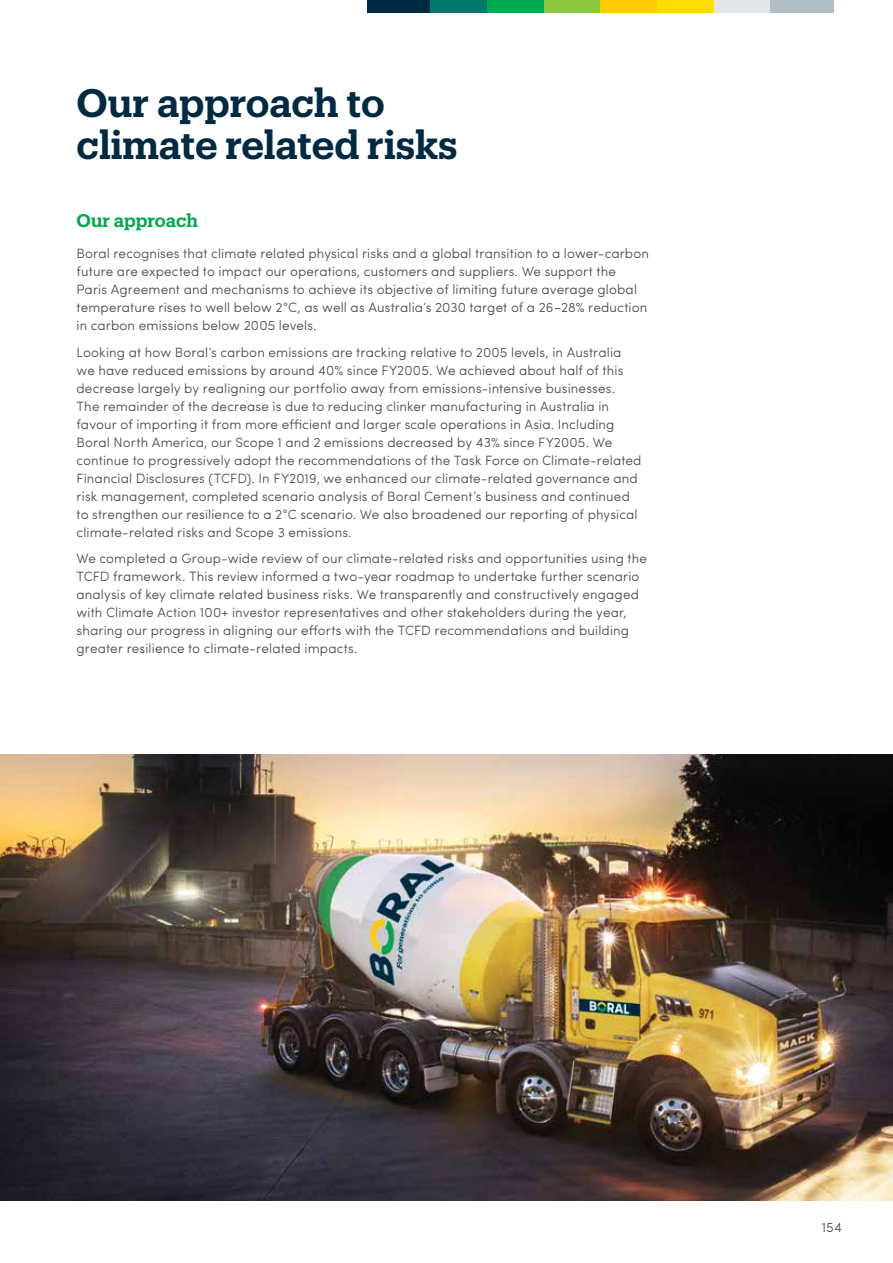
<style>
.page{position:relative;width:893px;height:1263px;background:#fff}
.page>*{position:absolute;margin:0;border:0;box-sizing:border-box;transform-origin:0 0}
.t1{font:600 39px/42px "Produkt";letter-spacing:-.005em;color:#002a41}
.t2{font:600 18px "Produkt";letter-spacing:-.005em;color:#00a94f}
.t3{font:300 13.5px/18px "Sofia Pro";letter-spacing:.01em;color:#4d4d4f}
</style>
<div class="page">
<div style="left:367px;top:0;width:63px;height:13px;background:#002a41"></div>
<div style="left:430px;top:0;width:57px;height:13px;background:#00796b"></div>
<div style="left:487px;top:0;width:57px;height:13px;background:#00a94f"></div>
<div style="left:544px;top:0;width:56px;height:13px;background:#8dc63f"></div>
<div style="left:600px;top:0;width:57px;height:13px;background:#ffcb05"></div>
<div style="left:657px;top:0;width:57px;height:13px;background:#fd0"></div>
<div style="left:714px;top:0;width:57px;height:13px;background:#e2e6e8"></div>
<div style="left:771px;top:0;width:63px;height:13px;background:#b1bec5"></div>
<img style="left:0;top:754px;width:893px;height:446px">
<h1 class="t1" style="left:77px;top:80px;width:383px">Our approach to climate related risks</h1>
<h2 class="t2" style="left:77px;top:208px;width:123px">Our approach</h2>
<p class="t3" style="left:77px;top:244px;width:574px">Boral recognises that climate related physical risks and a global transition to a lower-carbon future are expected to impact our operations, customers and suppliers. We support the Paris Agreement and mechanisms to achieve its objective of limiting future average global temperature rises to well below 2°C, as well as Australia’s 2030 target of a 26−28% reduction in carbon emissions below 2005 levels.</p>
<p class="t3" style="left:77px;top:342px;width:566px">Looking at how Boral’s carbon emissions are tracking relative to 2005 levels, in Australia we have reduced emissions by around 40% since FY2005. We achieved about half of this decrease largely by realigning our portfolio away from emissions-intensive businesses.<br>The remainder of the decrease is due to reducing clinker manufacturing in Australia in favour of importing it from more efficient and larger scale operations in Asia. Including Boral North America, our Scope 1 and 2 emissions decreased by 43% since FY2005. We continue to progressively adopt the recommendations of the Task Force on Climate-related Financial Disclosures (TCFD). In FY2019, we enhanced our climate-related governance and risk management, completed scenario analysis of Boral Cement’s business and continued to strengthen our resilience to a 2°C scenario. We also broadened our reporting of physical climate-related risks and Scope 3 emissions.</p>
<p class="t3" style="left:77px;top:548px;width:572px">We completed a Group-wide review of our climate-related risks and opportunities using the TCFD framework. This review informed a two-year roadmap to undertake further scenario analysis of key climate related business risks. We transparently and constructively engaged with Climate Action 100+ investor representatives and other stakeholders during the year, sharing our progress in aligning our efforts with the TCFD recommendations and building greater resilience to climate-related impacts.</p>
<p class="t3" style="left:822px;top:1217px;width:22px">154</p>
</div>
